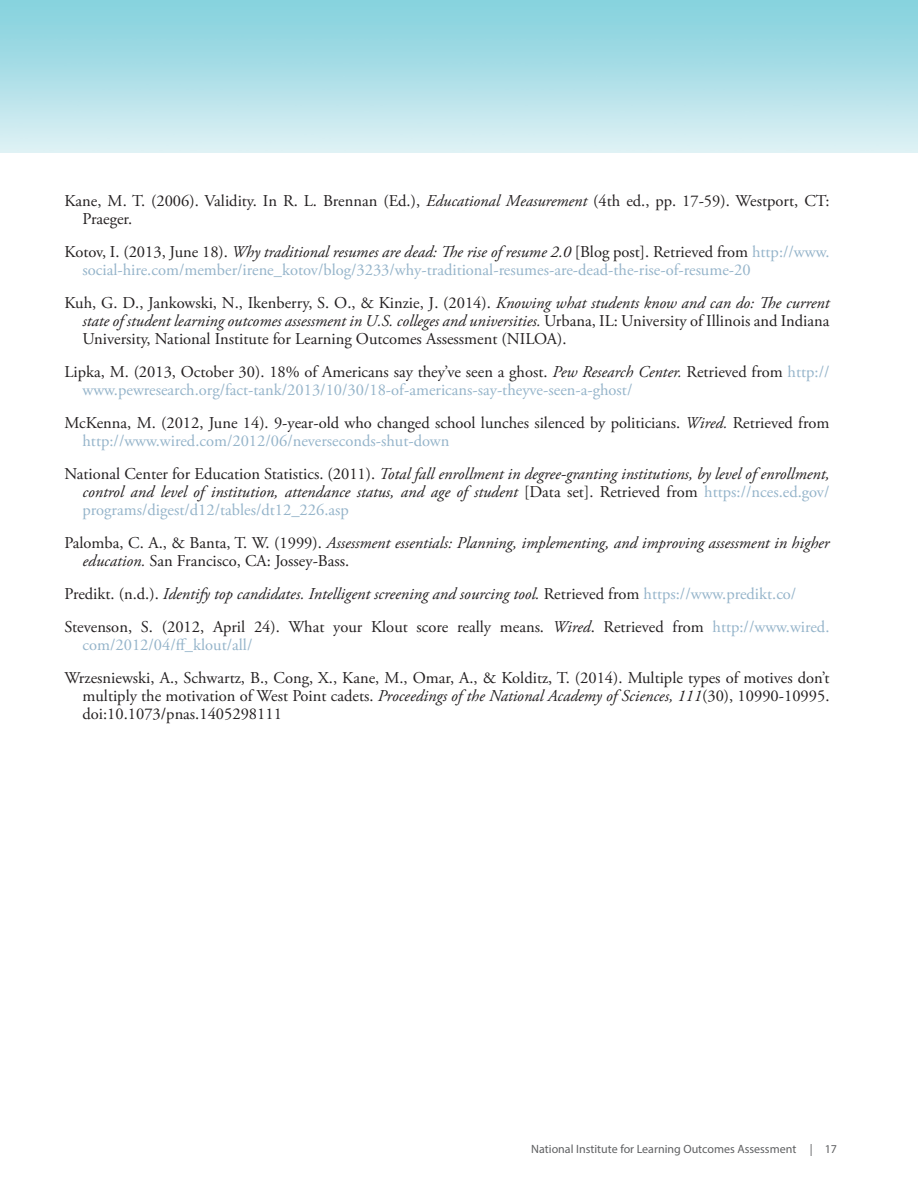
<style>
.page{position:relative;width:918px;height:1188px;background:#fff}
.page>*{position:absolute;margin:0;border:0;box-sizing:border-box;transform-origin:0 0}
.Paragraph{font:16.5px/18px "Adobe Garamond Pro";color:#231f20}
.Paragraph-2{font:italic 16.5px/18px "Adobe Garamond Pro";color:#231f20;text-align:justify}
.Paragraph-3{font:16.5px/18px "Adobe Garamond Pro";color:#95b4ca}
.t1{font:12px "Myriad Pro";color:#5f6062}
.s1{font-style:italic}
.s2{color:#231f20}
.s3{font-style:italic;color:#231f20}
.s4{color:#95b4ca}
.s5{font-style:normal}
.s6{font-style:normal;color:#95b4ca}
</style>
<div class="page">
<p class="Paragraph" style="left:82px;top:193px;width:749px;text-indent:-18px">Kane, M. T. (2006). Validity. In R. L. Brennan (Ed.), <span class="s1">Educational Measurement</span> (4th ed., pp. 17-59). Westport, CT:<br>Praeger.</p>
<p class="Paragraph-3" style="left:82px;top:244px;width:749px;text-indent:-18px"><span class="s2">Kotov, I. (2013, June 18).</span> <span class="s3">Why traditional resumes are dead: The rise of resume 2.0</span> <span class="s2">[Blog post]. Retrieved from</span> http://www. social-hire.com/member/irene_kotov/blog/3233/why-traditional-resumes-are-dead-the-rise-of-resume-20</p>
<p class="Paragraph" style="left:82px;top:295px;width:749px;text-align:justify;text-indent:-18px">Kuh, G. D., Jankowski, N., Ikenberry, S. O., &amp; Kinzie, J. (2014). <span class="s1">Knowing what students know and can do: The current state of student learning outcomes assessment in U.S. colleges and universities.</span> Urbana, IL: University of Illinois and Indiana University, National Institute for Learning Outcomes Assessment (NILOA).</p>
<p class="Paragraph-3" style="left:82px;top:364px;width:749px;text-indent:-18px"><span class="s2">Lipka, M. (2013, October 30). 18% of Americans say they’ve seen a ghost.</span> <span class="s3">Pew Research Center.</span> <span class="s2">Retrieved from</span> http:// www.pewresearch.org/fact-tank/2013/10/30/18-of-americans-say-theyve-seen-a-ghost/</p>
<p class="Paragraph" style="left:82px;top:415px;width:748px;text-indent:-18px">McKenna, M. (2012, June 14). 9-year-old who changed school lunches silenced by politicians. <span class="s1">Wired.</span> Retrieved from <span class="s4">http://www.wired.com/2012/06/neverseconds-shut-down</span></p>
<p class="Paragraph-2" style="left:82px;top:466px;width:749px;text-indent:-18px"><span class="s5">National Center for Education Statistics. (2011).</span> Total fall enrollment in degree-granting institutions, by level of enrollment, control and level of institution, attendance status, and age of student <span class="s5">[Data set]. Retrieved from</span> <span class="s6">https://nces.ed.gov/ programs/digest/d12/tables/dt12_226.asp</span></p>
<p class="Paragraph-2" style="left:82px;top:535px;width:749px;text-indent:-18px"><span class="s5">Palomba, C. A., &amp; Banta, T. W. (1999).</span> Assessment essentials: Planning, implementing, and improving assessment in higher education. <span class="s5">San Francisco, CA: Jossey-Bass.</span></p>
<p class="Paragraph-2" style="left:64px;top:586px;width:733px"><span class="s5">Predikt. (n.d.).</span> Identify top candidates. Intelligent screening and sourcing tool. <span class="s5">Retrieved from</span> <span class="s6">https://www.predikt.co/</span></p>
<p class="Paragraph" style="left:82px;top:619px;width:749px;text-indent:-18px">Stevenson, S. (2012, April 24). What your Klout score really means. <span class="s1">Wired</span>. Retrieved from <span class="s4">http://www.wired. com/2012/04/ff_klout/all/</span></p>
<p class="Paragraph" style="left:82px;top:670px;width:748px;text-align:justify;text-indent:-18px">Wrzesniewski, A., Schwartz, B., Cong, X., Kane, M., Omar, A., &amp; Kolditz, T. (2014). Multiple types of motives don’t multiply the motivation of West Point cadets. <span class="s1">Proceedings of the National Academy of Sciences, 111</span>(30), 10990-10995. doi:10.1073/pnas.1405298111</p>
<p class="t1" style="left:531px;top:1141px;width:307px">National Institute for Learning Outcomes Assessment | 17</p>
</div>
